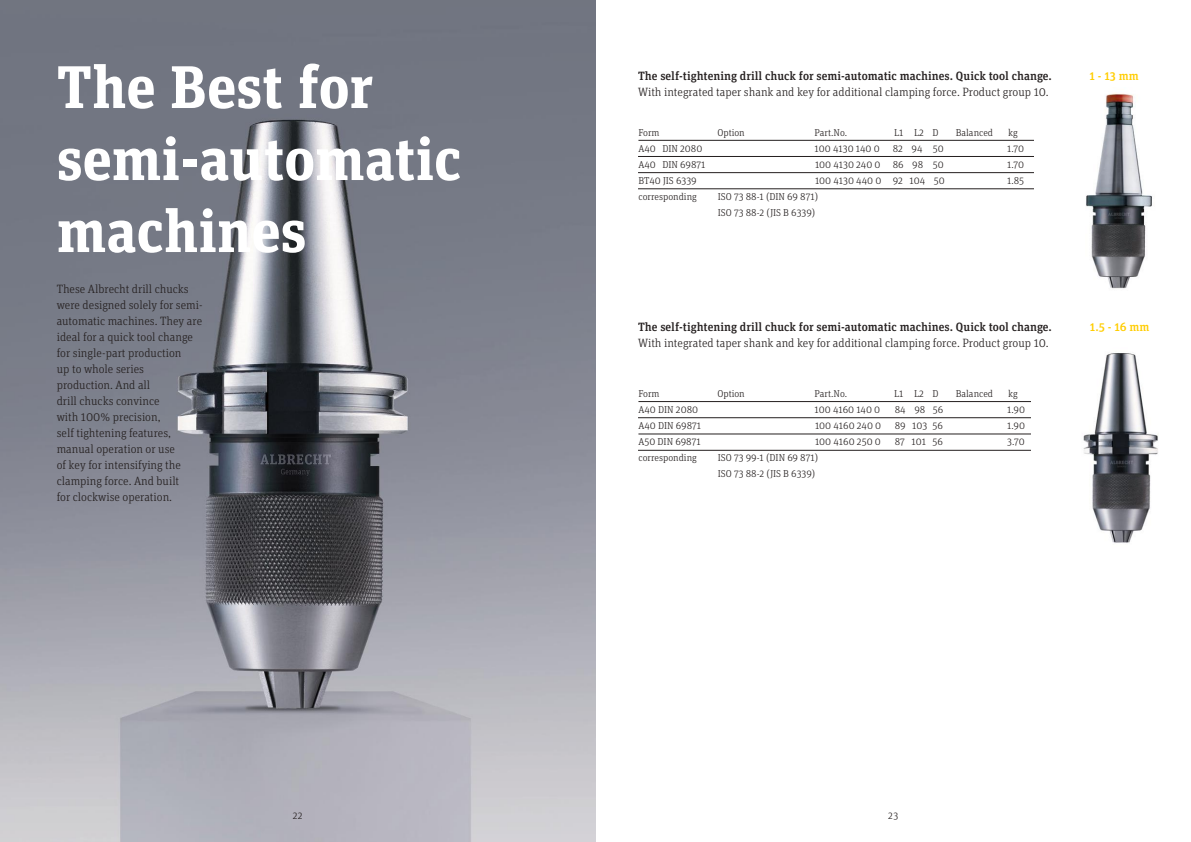
<style>
.page{position:relative;width:1191px;height:842px;background:#fff}
.page>*{position:absolute;margin:0;border:0;box-sizing:border-box;transform-origin:0 0}
.t1{font:700 60px/72px "Unit Slab Pro";color:#fff}
.t2{font:300 12px/16px "Unit Slab OT";color:#241f1f}
.t3{font:500 12px "Unit Slab Pro";color:#241f1f}
.t4{font:500 12px "Unit Slab Pro";color:#ffcd00}
.t5{font:300 10px/16px "Unit Slab OT";color:#241f1f}
</style>
<div class="page">
<hr style="left:638px;top:156px;width:447px;height:1px;background:#241f1f">
<hr style="left:638px;top:172px;width:447px;height:1px;background:#241f1f">
<hr style="left:638px;top:189px;width:447px;height:1px;background:#241f1f">
<hr style="left:638px;top:140px;width:446px;height:1px;background:#241f1f">
<hr style="left:638px;top:418px;width:447px;height:1px;background:#241f1f">
<hr style="left:638px;top:401px;width:446px;height:1px;background:#241f1f">
<hr style="left:638px;top:434px;width:448px;height:1px;background:#241f1f">
<hr style="left:638px;top:450px;width:446px;height:1px;background:#241f1f">
<img style="left:0;top:0;width:595px;height:842px">
<img style="left:1079px;top:353px;width:79px;height:190px">
<img style="left:1082px;top:93px;width:70px;height:196px">
<div style="left:1034px;top:121px;width:48px;height:120px;background:#fff"></div>
<div style="left:1031px;top:383px;width:48px;height:120px;background:#fff"></div>
<h1 class="t1" style="left:57px;top:48px;width:406px">The Best for semi-automatic machines</h1>
<p class="t2" style="left:57px;top:281px;width:147px">These Albrecht drill chucks were designed solely for semi&shy;automatic machines. They are ideal for a quick tool change for single-part production<br>up to whole series production. And all<br>drill chucks convince<br>with 100% precision,<br>self tightening features, manual operation or use<br>of key for intensifying the clamping force. And built<br>for clockwise operation.</p>
<p class="t3" style="left:638px;top:68px;width:415px">The self-tightening drill chuck for semi-automatic machines. Quick tool change.</p>
<p class="t4" style="left:1089px;top:68px;width:51px">1 - 13 mm</p>
<p class="t2" style="left:638px;top:84px;width:412px">With integrated taper shank and key for additional clamping force. Product group 10.</p>
<p class="t5" style="left:638px;top:124px;width:23px">Form</p>
<p class="t5" style="left:717px;top:124px;width:29px">Option</p>
<p class="t5" style="left:814px;top:124px;width:34px">Part.No.</p>
<p class="t5" style="left:894px;top:124px;width:46px">L1 L2 D</p>
<p class="t5" style="left:955px;top:124px;width:39px">Balanced</p>
<p class="t5" style="left:1008px;top:124px;width:11px">kg</p>
<p class="t5" style="left:638px;top:140px;width:65px">A40 DIN 2080</p>
<p class="t5" style="left:814px;top:140px;width:67px">100 4130 140 0</p>
<p class="t5" style="left:892px;top:140px;width:53px">82 94 50</p>
<p class="t5" style="left:1007px;top:140px;width:18px">1.70</p>
<p class="t5" style="left:638px;top:156px;width:68px">A40 DIN 69871</p>
<p class="t5" style="left:815px;top:156px;width:130px">100 4130 240 0 86 98 50</p>
<p class="t5" style="left:1007px;top:156px;width:18px">1.70</p>
<p class="t5" style="left:638px;top:172px;width:60px">BT40 JIS 6339</p>
<p class="t5" style="left:815px;top:172px;width:131px">100 4130 440 0 92 104 50</p>
<p class="t5" style="left:1007px;top:172px;width:19px">1.85</p>
<p class="t5" style="left:638px;top:188px;width:60px">corresponding</p>
<p class="t5" style="left:718px;top:188px;width:102px">ISO 73 88-1 (DIN 69 871)<br>ISO 73 88-2 (JIS B 6339)</p>
<p class="t3" style="left:638px;top:318px;width:415px">The self-tightening drill chuck for semi-automatic machines. Quick tool change.</p>
<p class="t4" style="left:1089px;top:318px;width:61px">1.5 - 16 mm</p>
<p class="t2" style="left:638px;top:334px;width:412px">With integrated taper shank and key for additional clamping force. Product group 10.</p>
<p class="t5" style="left:638px;top:385px;width:23px">Form</p>
<p class="t5" style="left:717px;top:385px;width:29px">Option</p>
<p class="t5" style="left:814px;top:385px;width:34px">Part.No.</p>
<p class="t5" style="left:894px;top:385px;width:46px">L1 L2 D</p>
<p class="t5" style="left:955px;top:385px;width:39px">Balanced</p>
<p class="t5" style="left:1008px;top:385px;width:11px">kg</p>
<p class="t5" style="left:638px;top:401px;width:61px">A40 DIN 2080</p>
<p class="t5" style="left:814px;top:401px;width:67px">100 4160 140 0</p>
<p class="t5" style="left:894px;top:401px;width:50px">84 98 56</p>
<p class="t5" style="left:638px;top:417px;width:64px">A40 DIN 69871</p>
<p class="t5" style="left:815px;top:417px;width:68px">100 4160 240 0</p>
<p class="t5" style="left:894px;top:417px;width:50px">89 103 56</p>
<p class="t5" style="left:638px;top:433px;width:64px">A50 DIN 69871</p>
<p class="t5" style="left:815px;top:433px;width:67px">100 4160 250 0</p>
<p class="t5" style="left:894px;top:433px;width:50px">87 101 56</p>
<p class="t5" style="left:638px;top:449px;width:60px">corresponding</p>
<p class="t5" style="left:718px;top:449px;width:102px">ISO 73 99-1 (DIN 69 871)<br>ISO 73 88-2 (JIS B 6339)</p>
<p class="t5" style="left:293px;top:807px;width:11px">22</p>
<p class="t5" style="left:888px;top:807px;width:12px">23</p>
</div>
